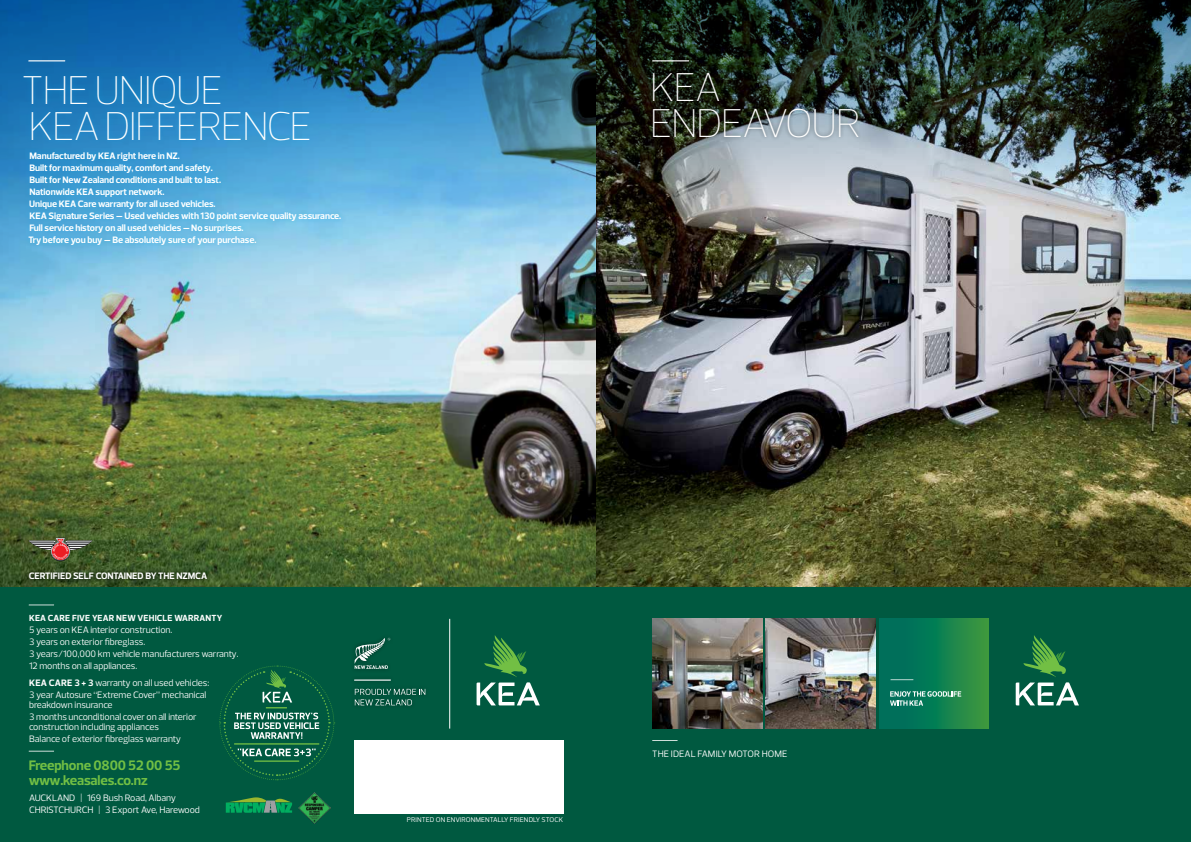
<style>
.page{position:relative;width:1191px;height:842px;background:#fff}
.page>*{position:absolute;margin:0;border:0;box-sizing:border-box;transform-origin:0 0}
.t1{font:200 41px/36px "Prelo";letter-spacing:-.04em;color:#fff}
.t2{font:700 14px/15px "Prelo";letter-spacing:-.01em;color:#72bf44}
.t3{font:9.5px/12px "Prelo";letter-spacing:-.005em;color:#fff}
.t4{font:700 9.5px/12px "Prelo";letter-spacing:-.005em;color:#fff}
.t5{font:700 9px "Prelo";letter-spacing:.02em;color:#fff}
.t6{font:7px "Prelo";letter-spacing:.02em;color:#fff}
.s1{font-weight:700}
</style>
<div class="page">
<div style="left:595px;top:587px;width:596px;height:255px;background:#005940"></div>
<div style="left:0;top:587px;width:595px;height:255px;background:#005940"></div>
<img style="left:0;top:207px;width:1191px;height:380px">
<img style="left:595px;top:0;width:596px;height:207px">
<img style="left:652px;top:619px;width:110px;height:110px">
<img style="left:765px;top:619px;width:110px;height:110px">
<img style="left:0;top:0;width:595px;height:407px">
<hr style="left:28px;top:60px;width:37px;height:1px;background:#fff">
<svg style="left:1015px;top:635px;width:64px;height:70px"></svg>
<div style="left:648px;top:68px;width:214px;height:74px;background:#000;opacity:.5"></div>
<svg style="left:652px;top:740px;width:25px;height:1px"></svg>
<hr style="left:652px;top:60px;width:37px;height:1px;background:#fff">
<svg style="left:476px;top:635px;width:64px;height:70px"></svg>
<svg style="left:28px;top:538px;width:65px;height:23px"></svg>
<hr style="left:354px;top:679px;width:37px;height:2px;background:#fff">
<svg style="left:355px;top:689px;width:70px;height:16px"></svg>
<svg style="left:355px;top:638px;width:35px;height:31px"></svg>
<hr style="left:449px;top:619px;width:1px;height:110px;background:#fff">
<div style="left:354px;top:740px;width:209px;height:74px;background:#fff"></div>
<div style="left:18px;top:70px;width:328px;height:180px;background:#00aeef;opacity:.47"></div>
<svg style="left:879px;top:619px;width:109px;height:110px;background:#127f50"></svg>
<svg style="left:890px;top:679px;width:23px;height:1px"></svg>
<svg style="left:890px;top:691px;width:71px;height:15px"></svg>
<div style="left:25px;top:568px;width:186px;height:16px;background:#000;opacity:.75"></div>
<svg style="left:29px;top:751px;width:25px;height:1px"></svg>
<svg style="left:29px;top:604px;width:25px;height:1px"></svg>
<svg style="left:219px;top:665px;width:116px;height:116px"></svg>
<svg style="left:226px;top:797px;width:66px;height:16px"></svg>
<img style="left:298px;top:792px;width:32px;height:31px">
<h1 class="t1" style="left:21px;top:72px;width:293px">THE UNIQUE<br>KEA DIFFERENCE</h1>
<p class="t4" style="left:29px;top:150px;width:314px">Manufactured by KEA right here in NZ.<br>Built for maximum quality, comfort and safety.<br>Built for New Zealand conditions and built to last.<br>Nationwide KEA support network.<br>Unique KEA Care warranty for all used vehicles.<br>KEA Signature Series – Used vehicles with 130 point service quality assurance.<br>Full service history on all used vehicles – No surprises.<br>Try before you buy – Be absolutely sure of your purchase.</p>
<h1 class="t1" style="left:650px;top:69px;width:212px">KEA<br>ENDEAVOUR</h1>
<p class="t4" style="left:29px;top:570px;width:180px">CERTIFIED SELF CONTAINED BY THE NZMCA</p>
<p class="t5" style="left:29px;top:613px;width:70px">KEA CARE Five year</p>
<p class="t5" style="left:116px;top:613px;width:34px">new vehicle</p>
<p class="t5" style="left:174px;top:613px;width:49px">WARRANTY</p>
<p class="t3" style="left:29px;top:624px;width:211px">5 years on KEA interior construction.<br>3 years on exterior fibreglass.<br>3 years/100,000 km vehicle manufacturers warranty.<br>12 months on all appliances.</p>
<p class="t4" style="left:29px;top:676px;width:27px">KEA care</p>
<p class="t3" style="left:29px;top:676px;width:182px;text-align:right"><span class="s1">3 + 3</span> warranty on all used vehicles:<br>3 year Autosure “Extreme Cover” mechanical</p>
<p class="t3" style="left:29px;top:698px;width:169px">breakdown insurance<br>3 months unconditional cover on all interior</p>
<p class="t3" style="left:29px;top:720px;width:153px">construction including appliances<br>Balance of exterior fibreglass warranty</p>
<h2 class="t2" style="left:29px;top:758px;width:153px">Freephone 0800 52 00 55 www.keasales.co.nz</h2>
<p class="t3" style="left:29px;top:791px;width:172px">AUCKLAND | 169 Bush Road, Albany<br>CHRISTCHURCH | 3 Export Ave, Harewood</p>
<p class="t6" style="left:407px;top:815px;width:153px">Printed on environmentally friendly stock</p>
<p class="t3" style="left:652px;top:748px;width:137px">The ideal family motor home</p>
</div>
